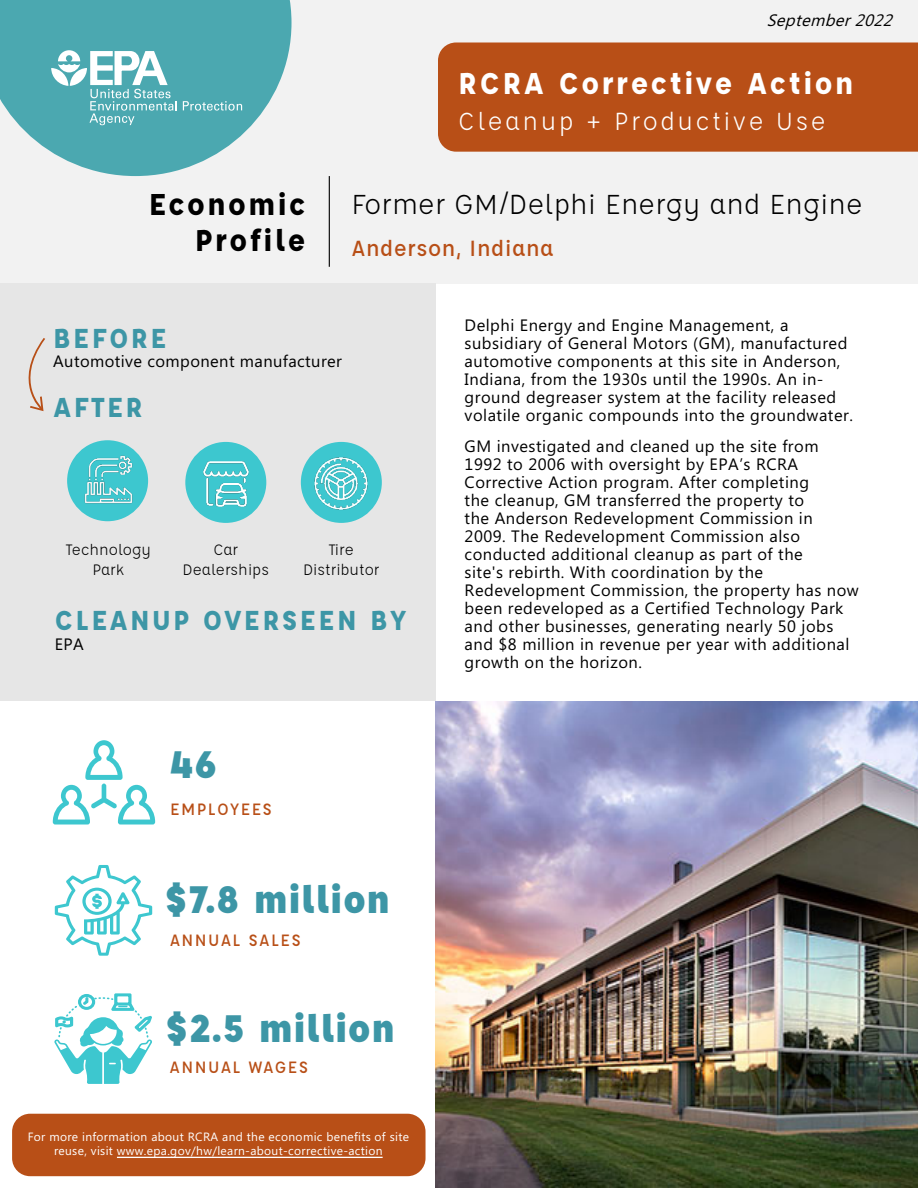
<style>
.page{position:relative;width:918px;height:1188px;background:#fff}
.page>*{position:absolute;margin:0;border:0;box-sizing:border-box;transform-origin:0 0}
.t1{font:900 42px "Affogato";letter-spacing:.025em;color:#3d96a6}
.t2{font:700 33px "Affogato";letter-spacing:.075em;color:#fff}
.t3{font:700 33px "Affogato";letter-spacing:.075em;color:#000}
.t4{font:30px "Affogato";letter-spacing:.01em;color:#000}
.t5{font:700 30px "Affogato";letter-spacing:.075em;color:#3d96a6}
.t6{font:27px "Affogato";letter-spacing:.09em;color:#fff}
.t7{font:500 24px "Affogato";letter-spacing:.025em;color:#b84f17}
.t8{font:500 18px "Affogato";letter-spacing:.075em;color:#b84f17}
.t9{font:16.5px/18px "Microsoft Phags Pa";letter-spacing:.03em;color:#000}
.t10{font:16.5px/19.8px "Affogato";color:#000;text-align:center}
.t11{font:italic 16.5px "Microsoft Phags Pa";color:#000}
.t12{font:12px/14.4px "Microsoft Phags Pa";letter-spacing:.03em;color:#fff;text-align:center}
</style>
<div class="page">
<div style="left:0;top:0;width:918px;height:283px;background:#f2f2f2"></div>
<svg style="left:0;top:0;width:292px;height:176px;fill:#4ba8b0"></svg>
<svg style="left:183px;top:101px;width:59px;height:10px"></svg>
<svg style="left:51px;top:50px;width:126px;height:75px"></svg>
<div style="left:438px;top:43px;width:480px;height:109px;background:#b84f17"></div>
<hr style="left:329px;top:176px;width:1px;height:91px;background:#000">
<div style="left:0;top:283px;width:436px;height:418px;background:#e6e6e6"></div>
<svg style="left:28px;top:338px;width:17px;height:73px"></svg>
<div style="left:67px;top:440px;width:81px;height:81px;background:#3dc7cf;border-radius:50%"></div>
<img style="left:73px;top:443px;width:72px;height:72px">
<div style="left:185px;top:442px;width:81px;height:81px;background:#3dc7cf;border-radius:50%"></div>
<img style="left:194px;top:451px;width:64px;height:65px">
<img style="left:301px;top:443px;width:80px;height:80px">
<svg style="left:53px;top:740px;width:102px;height:85px"></svg>
<svg style="left:55px;top:865px;width:97px;height:91px"></svg>
<svg style="left:54px;top:993px;width:98px;height:91px"></svg>
<div style="left:12px;top:1114px;width:414px;height:62px;background:#b84f17;border-radius:18px"></div>
<img style="left:436px;top:701px;width:482px;height:487px">
<hr style="left:117px;top:1157px;width:266px;height:1px;background:#fff">
<p class="t11" style="left:767px;top:9px;width:132px">September2022</p>
<p class="t3" style="left:149px;top:184px;width:158px">Economic</p>
<p class="t3" style="left:195px;top:220px;width:112px">Profile</p>
<p class="t2" style="left:458px;top:62px;width:397px">RCRA Corrective Action</p>
<p class="t6" style="left:458px;top:104px;width:369px">Cleanup + Productive Use</p>
<p class="t4" style="left:351px;top:185px;width:513px">Former GM/Delphi Energy and Engine</p>
<p class="t7" style="left:351px;top:233px;width:204px">Anderson, Indiana</p>
<p class="t5" style="left:53px;top:319px;width:115px">BEFORE</p>
<p class="t9" style="left:53px;top:352px;width:290px">Automotive component manufacturer</p>
<p class="t5" style="left:53px;top:388px;width:91px">AFTER</p>
<p class="t10" style="left:66px;top:540px;width:87px">Technology<br>Park</p>
<p class="t10" style="left:213px;top:540px;width:26px">Car</p>
<p class="t10" style="left:329px;top:540px;width:27px">Tire</p>
<p class="t10" style="left:303px;top:560px;width:78px">Distributor</p>
<p class="t5" style="left:55px;top:601px;width:353px">CLEANUP OVERSEEN BY</p>
<p class="t9" style="left:55px;top:634px;width:31px">EPA</p>
<p class="t10" style="left:183px;top:560px;width:88px">Dealerships</p>
<p class="t1" style="left:169px;top:737px;width:49px">46</p>
<p class="t8" style="left:170px;top:798px;width:103px">EMPLOYEES</p>
<p class="t1" style="left:165px;top:872px;width:226px">$7.8 million</p>
<p class="t8" style="left:170px;top:928px;width:133px">ANNUAL SALES</p>
<p class="t1" style="left:166px;top:1001px;width:230px">$2.5 million</p>
<p class="t8" style="left:170px;top:1056px;width:140px">ANNUAL WAGES</p>
<p class="t12" style="left:28px;top:1129px;width:383px">For more information about RCRA and the economic benefits of site reuse, visit www.epa.gov/hw/learn-about-corrective-action</p>
<p class="t9" style="left:465px;top:315px;width:390px">Delphi Energy and Engine Management, a subsidiary of General Motors (GM), manufactured automotive components at this site in Anderson, Indiana, from the 1930s until the 1990s. An in&shy;ground degreaser system at the facility released volatile organic compounds into the groundwater.</p>
<p class="t9" style="left:465px;top:437px;width:396px">GM investigated and cleaned up the site from 1992 to 2006 with oversight by EPA’s RCRA Corrective Action program. After completing<br>the cleanup, GM transferred the property to<br>the Anderson Redevelopment Commission in<br>2009. The Redevelopment Commission also conducted additional cleanup as part of the<br>site's rebirth. With coordination by the Redevelopment Commission, the property has now been redeveloped as a Certified Technology Park and other businesses, generating nearly 50 jobs and $8 million in revenue per year with additional growth on the horizon.</p>
</div>
